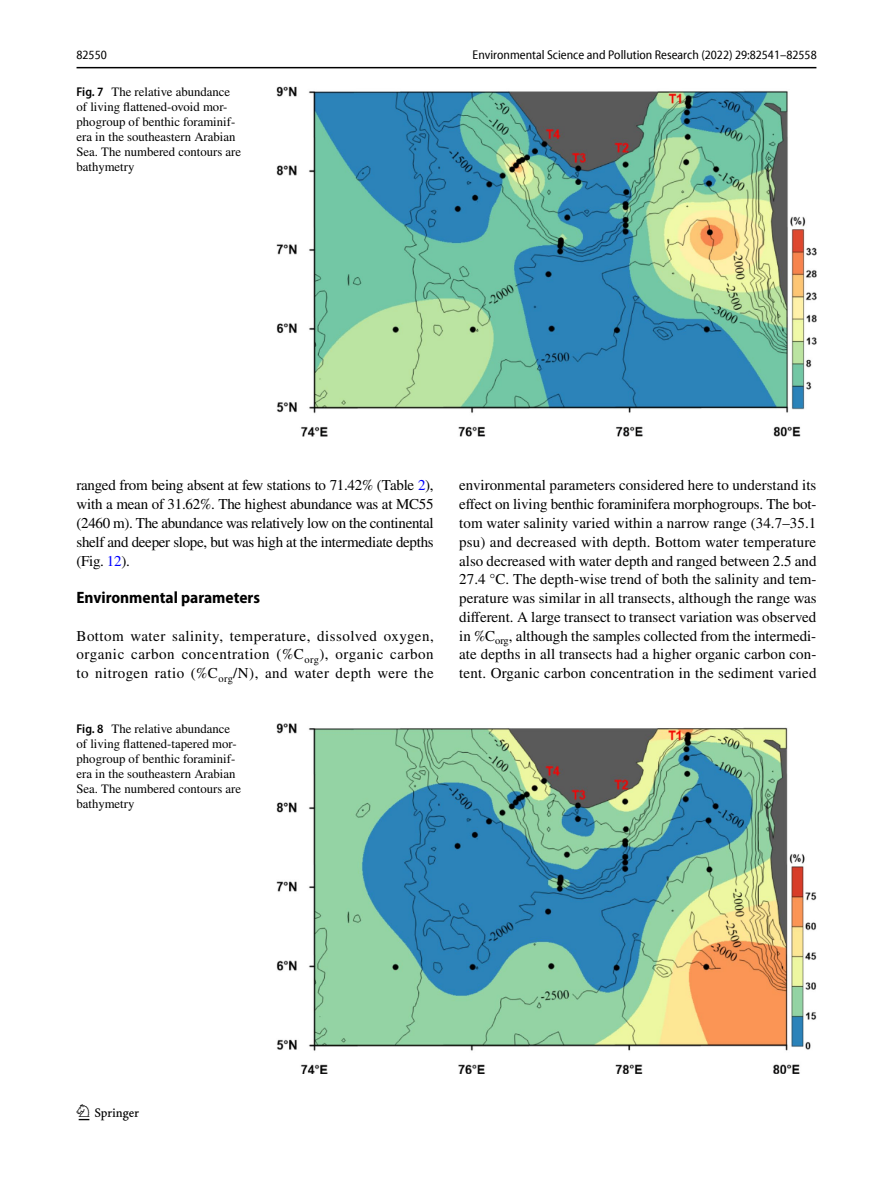
<style>
.page{position:relative;width:893px;height:1187px;background:#fff}
.page>*{position:absolute;margin:0;border:0;box-sizing:border-box;transform-origin:0 0}
.t1{font:22.5px "Springnew Regular 2";color:#000}
.t2{font:700 semi-condensed 16.5px "Myriad Pro";color:#000}
.t3{font:15px/18.8px "STIX";letter-spacing:.01em;color:#000;text-align:justify}
.t4{font:12.75px/15px "STIX";color:#000}
.t5{font:semi-condensed 12.75px "Myriad Pro Unic";color:#000}
.s1{font-family:"Myriad Pro";font-weight:600;font-stretch:semi-condensed}
.s2{color:#00f}
</style>
<div class="page">
<hr style="left:77px;top:67px;width:739px;height:1px;background:#000">
<img style="left:276px;top:87px;width:540px;height:350px">
<img style="left:276px;top:723px;width:540px;height:350px">
<p class="t5" style="left:77px;top:50px;width:32px">82550</p>
<p class="t5" style="left:473px;top:50px;width:346px">Environmental Science and Pollution Research (2022) 29:82541–82558</p>
<p class="t4" style="left:77px;top:85px;width:166px"><span class="s1">Fig. 7</span> The relative abundance of living flattened-ovoid mor&shy;phogroup of benthic foraminif&shy;era in the southeastern Arabian<br>Sea. The numbered contours are bathymetry</p>
<p class="t3" style="left:77px;top:477px;width:359px">ranged from being absent at few stations to 71.42% (Table <span class="s2">2</span>), with a mean of 31.62%. The highest abundance was at MC55 (2460 m). The abundance was relatively low on the continental shelf and deeper slope, but was high at the intermediate depths (Fig. <span class="s2">12</span>).</p>
<p class="t2" style="left:77px;top:588px;width:185px">Environmental parameters</p>
<p class="t3" style="left:77px;top:627px;width:359px">Bottom water salinity, temperature, dissolved oxygen, organic carbon concentration (%C<sub>org</sub>), organic carbon to nitrogen ratio (%C<sub>org</sub>/N), and water depth were the</p>
<p class="t4" style="left:77px;top:722px;width:166px"><span class="s1">Fig. 8</span> The relative abundance of living flattened-tapered mor&shy;phogroup of benthic foraminif&shy;era in the southeastern Arabian<br>Sea. The numbered contours are bathymetry</p>
<p class="t3" style="left:459px;top:477px;width:359px">environmental parameters considered here to understand its effect on living benthic foraminifera morphogroups. The bot&shy;tom water salinity varied within a narrow range (34.7–35.1 psu) and decreased with depth. Bottom water temperature also decreased with water depth and ranged between 2.5 and 27.4 °C. The depth-wise trend of both the salinity and tem&shy;perature was similar in all transects, although the range was different. A large transect to transect variation was observed in %C<sub>org</sub>, although the samples collected from the intermedi&shy;ate depths in all transects had a higher organic carbon con&shy;tent. Organic carbon concentration in the sediment varied</p>
<h1 class="t1" style="left:79px;top:1104px;width:62px">1 3</h1>
</div>
